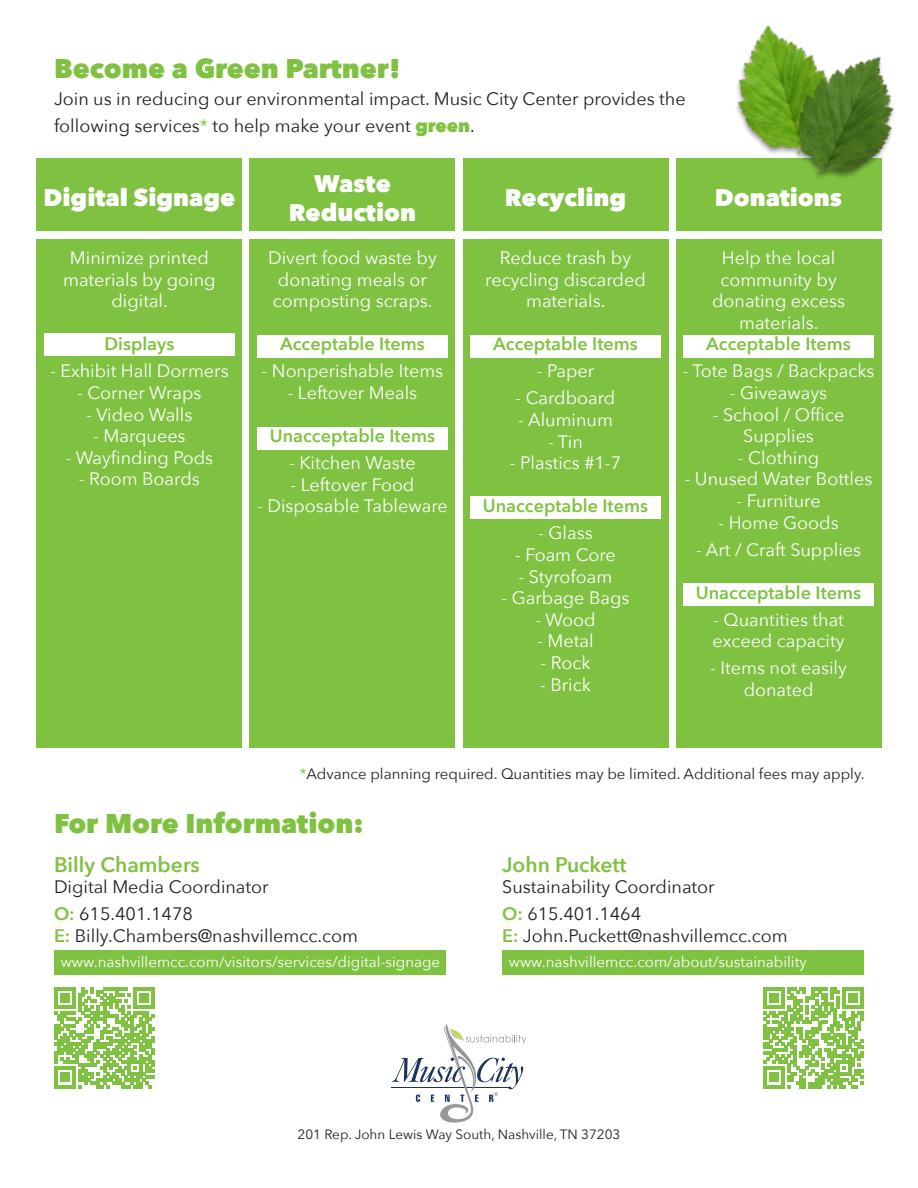
<style>
.page{position:relative;width:918px;height:1188px;background:#fff}
.page>*{position:absolute;margin:0;border:0;box-sizing:border-box;transform-origin:0 0}
.t1{font:800 27px "Avenir Next";color:#7fc241}
.t2{font:800 24px/28.8px "Avenir Next";color:#fff;text-align:center}
.t3{font:600 21px "Avenir Next";color:#7fc241}
.t4{font:18px/21.6px "Avenir Next";color:#fff;text-align:center}
.t5{font:18px/27px "Avenir Next";color:#231f20}
.t6{font:600 18px "Avenir Next";color:#7fc241}
.t7{font:15px "Avenir Next";color:#fff}
.t8{font:15px "Avenir Next";color:#231f20}
.t9{font:13.5px "Avenir Next";color:#231f20}
.s1{color:#7fc241}
.s2{font-weight:800;color:#7fc241}
.s3{font-weight:600;color:#7fc241}
</style>
<div class="page">
<div style="left:54px;top:950px;width:392px;height:25px;background:#7fc241"></div>
<div style="left:502px;top:950px;width:362px;height:25px;background:#7fc241"></div>
<svg style="left:54px;top:987px;width:101px;height:101px"></svg>
<svg style="left:763px;top:987px;width:101px;height:101px"></svg>
<div style="left:463px;top:158px;width:205px;height:72px;background:#7fc241"></div>
<div style="left:250px;top:158px;width:205px;height:72px;background:#7fc241"></div>
<div style="left:37px;top:158px;width:205px;height:72px;background:#7fc241"></div>
<div style="left:463px;top:239px;width:205px;height:508px;background:#7fc241"></div>
<div style="left:470px;top:335px;width:191px;height:23px;background:#fff"></div>
<div style="left:470px;top:496px;width:191px;height:22px;background:#fff"></div>
<div style="left:676px;top:239px;width:205px;height:508px;background:#7fc241"></div>
<div style="left:684px;top:335px;width:190px;height:23px;background:#fff"></div>
<div style="left:684px;top:583px;width:190px;height:22px;background:#fff"></div>
<div style="left:250px;top:239px;width:205px;height:508px;background:#7fc241"></div>
<div style="left:257px;top:335px;width:191px;height:23px;background:#fff"></div>
<div style="left:257px;top:427px;width:191px;height:22px;background:#fff"></div>
<div style="left:37px;top:239px;width:205px;height:508px;background:#7fc241"></div>
<div style="left:44px;top:334px;width:190px;height:22px;background:#fff"></div>
<img style="left:646px;top:25px;width:248px;height:245px">
<svg style="left:392px;top:1025px;width:134px;height:97px"></svg>
<p class="t1" style="left:54px;top:52px;width:348px">Become a Green Partner!</p>
<p class="t5" style="left:54px;top:84px;width:633px">Join us in reducing our environmental impact. Music City Center provides the following services<span class="s1">*</span> to help make your event <span class="s2">green</span>.</p>
<p class="t2" style="left:44px;top:183px;width:193px">Digital Signage</p>
<p class="t4" style="left:63px;top:246px;width:154px">Minimize printed materials by going digital.</p>
<p class="t6" style="left:104px;top:329px;width:71px">Displays</p>
<p class="t4" style="left:50px;top:360px;width:180px">- Exhibit Hall Dormers</p>
<p class="t4" style="left:77px;top:381px;width:126px">- Corner Wraps</p>
<p class="t4" style="left:86px;top:403px;width:107px">- Video Walls</p>
<p class="t4" style="left:93px;top:424px;width:94px">- Marquees</p>
<p class="t4" style="left:66px;top:446px;width:149px">- Wayfinding Pods</p>
<p class="t4" style="left:79px;top:468px;width:122px">- Room Boards</p>
<p class="t2" style="left:289px;top:169px;width:129px">Waste<br>Reduction</p>
<p class="t4" style="left:268px;top:246px;width:170px;text-align:left">Divert food waste by donating meals or composting scraps.</p>
<p class="t6" style="left:280px;top:329px;width:146px">Acceptable Items</p>
<p class="t4" style="left:262px;top:360px;width:183px">- Nonperishable Items</p>
<p class="t4" style="left:288px;top:381px;width:131px">- Leftover Meals</p>
<p class="t6" style="left:270px;top:420px;width:167px">Unacceptable Items</p>
<p class="t4" style="left:289px;top:451px;width:128px">- Kitchen Waste</p>
<p class="t4" style="left:290px;top:473px;width:125px">- Leftover Food</p>
<p class="t4" style="left:257px;top:495px;width:192px">- Disposable Tableware</p>
<p class="t2" style="left:505px;top:183px;width:123px">Recycling</p>
<p class="t2" style="left:715px;top:183px;width:129px">Donations</p>
<p class="t4" style="left:485px;top:246px;width:162px">Reduce trash by recycling discarded materials.</p>
<p class="t6" style="left:493px;top:329px;width:146px">Acceptable Items</p>
<p class="t4" style="left:537px;top:360px;width:59px">- Paper</p>
<p class="t4" style="left:516px;top:387px;width:101px">- Cardboard</p>
<p class="t4" style="left:518px;top:408px;width:96px">- Aluminum</p>
<p class="t4" style="left:548px;top:430px;width:36px">- Tin</p>
<p class="t4" style="left:510px;top:451px;width:113px">- Plastics #1-7</p>
<p class="t6" style="left:483px;top:491px;width:167px">Unacceptable Items</p>
<p class="t4" style="left:538px;top:522px;width:56px">- Glass</p>
<p class="t4" style="left:515px;top:543px;width:102px">- Foam Core</p>
<p class="t4" style="left:519px;top:565px;width:95px">- Styrofoam</p>
<p class="t4" style="left:502px;top:586px;width:130px">- Garbage Bags</p>
<p class="t4" style="left:535px;top:608px;width:62px">- Wood</p>
<p class="t4" style="left:537px;top:630px;width:58px">- Metal</p>
<p class="t4" style="left:541px;top:651px;width:52px">- Rock</p>
<p class="t4" style="left:540px;top:673px;width:52px">- Brick</p>
<p class="t4" style="left:712px;top:246px;width:134px">Help the local community by donating excess materials.</p>
<p class="t6" style="left:706px;top:329px;width:146px">Acceptable Items</p>
<p class="t4" style="left:683px;top:360px;width:193px">- Tote Bags / Backpacks</p>
<p class="t4" style="left:730px;top:381px;width:99px">- Giveaways</p>
<p class="t4" style="left:713px;top:403px;width:133px">- School / Office<br>Supplies</p>
<p class="t4" style="left:738px;top:446px;width:83px">- Clothing</p>
<p class="t4" style="left:685px;top:468px;width:189px">- Unused Water Bottles</p>
<p class="t4" style="left:737px;top:489px;width:86px">- Furniture</p>
<p class="t4" style="left:718px;top:511px;width:122px">- Home Goods</p>
<p class="t4" style="left:696px;top:538px;width:167px">- Art / Craft Supplies</p>
<p class="t6" style="left:696px;top:577px;width:167px">Unacceptable Items</p>
<p class="t4" style="left:713px;top:608px;width:133px;text-align:left">- Quantities that exceed capacity</p>
<p class="t4" style="left:710px;top:657px;width:138px">- Items not easily donated</p>
<p class="t8" style="left:300px;top:762px;width:566px"><span class="s1">*</span>Advance planning required. Quantities may be limited. Additional fees may apply.</p>
<p class="t1" style="left:54px;top:807px;width:311px">For More Information:</p>
<p class="t3" style="left:54px;top:847px;width:147px">Billy Chambers</p>
<p class="t5" style="left:54px;top:873px;width:216px">Digital Media Coordinator</p>
<p class="t5" style="left:54px;top:900px;width:140px"><span class="s3">O:</span> 615.401.1478</p>
<p class="t5" style="left:54px;top:922px;width:305px"><span class="s3">E:</span> Billy.Chambers@nashvillemcc.com</p>
<p class="t3" style="left:502px;top:846px;width:126px">John Puckett</p>
<p class="t5" style="left:502px;top:873px;width:214px">Sustainability Coordinator</p>
<p class="t5" style="left:502px;top:900px;width:140px"><span class="s3">O:</span> 615.401.1464</p>
<p class="t5" style="left:502px;top:921px;width:287px"><span class="s3">E:</span> John.Puckett@nashvillemcc.com</p>
<p class="t7" style="left:61px;top:949px;width:381px">www.nashvillemcc.com/visitors/services/digital-signage</p>
<p class="t7" style="left:509px;top:949px;width:299px">www.nashvillemcc.com/about/sustainability</p>
<p class="t9" style="left:298px;top:1123px;width:324px">201 Rep. John Lewis Way South, Nashville, TN 37203</p>
</div>
